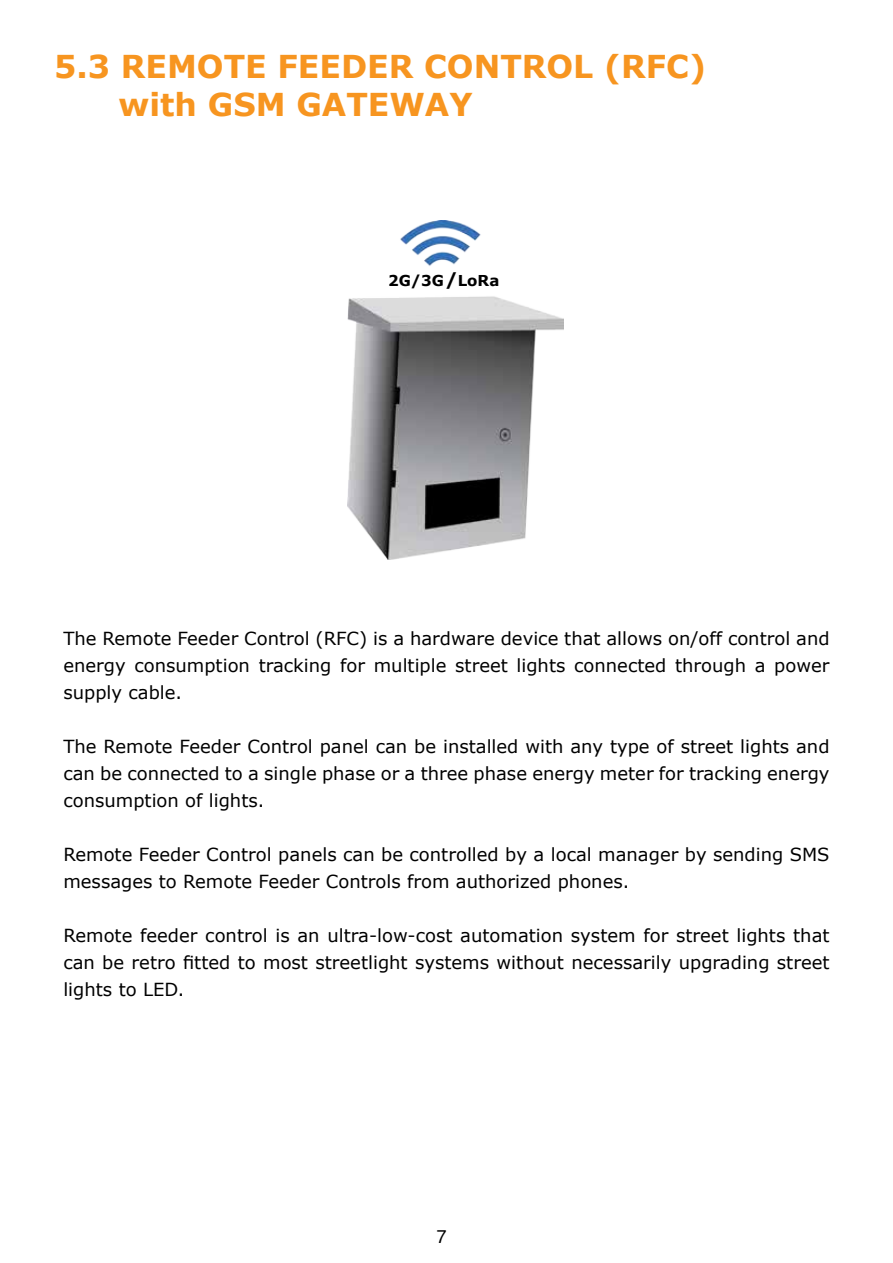
<style>
.page{position:relative;width:893px;height:1263px;background:#fff}
.page>*{position:absolute;margin:0;border:0;box-sizing:border-box;transform-origin:0 0}
.t1{font:700 31.5px/37.8px "Verdana";color:#f79520}
.t2{font:18px/27px "Verdana";color:#000;text-align:justify}
.t3{font:18px "Helvetica";color:#000}
.t4{font:700 15px "Verdana";color:#000}
.s1{font-size:18px}
</style>
<div class="page">
<img style="left:348px;top:220px;width:215px;height:339px">
<h1 class="t1" style="left:119px;top:47px;width:589px;text-indent:-65px">5.3 REMOTE FEEDER CONTROL (RFC) with GSM GATEWAY</h1>
<p class="t4" style="left:388px;top:270px;width:113px">2G/3G<span class="s1">/</span>LoRa</p>
<p class="t2" style="left:63px;top:625px;width:768px">The Remote Feeder Control (RFC) is a hardware device that allows on/off control and energy consumption tracking for multiple street lights connected through a power supply cable.</p>
<p class="t2" style="left:63px;top:733px;width:768px">The Remote Feeder Control panel can be installed with any type of street lights and can be connected to a single phase or a three phase energy meter for tracking energy consumption of lights.</p>
<p class="t2" style="left:63px;top:841px;width:768px">Remote Feeder Control panels can be controlled by a local manager by sending SMS messages to Remote Feeder Controls from authorized phones.</p>
<p class="t2" style="left:63px;top:922px;width:768px">Remote feeder control is an ultra-low-cost automation system for street lights that can be retro fitted to most streetlight systems without necessarily upgrading street lights to LED.</p>
<p class="t3" style="left:436px;top:1226px;width:12px">7</p>
</div>
